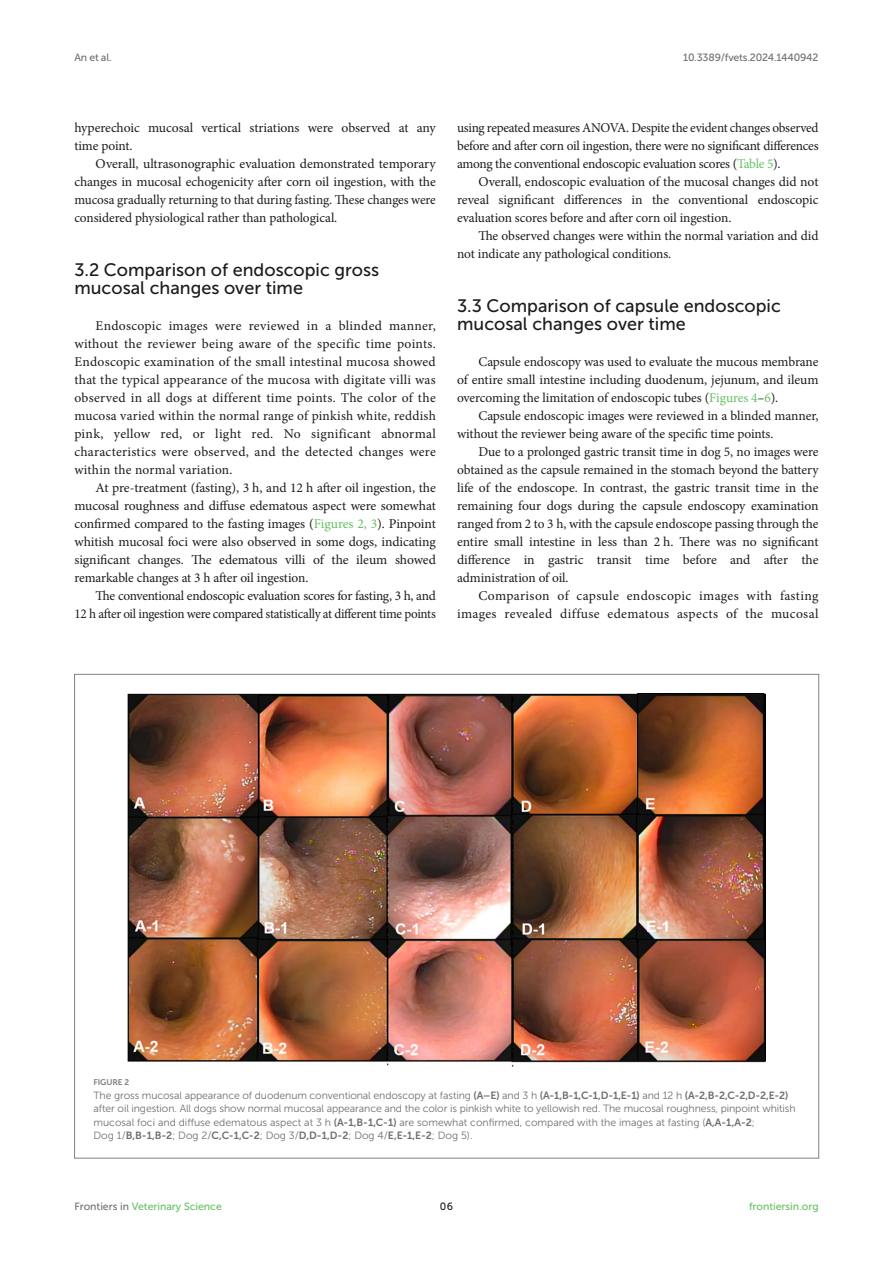
<style>
.page{position:relative;width:893px;height:1263px;background:#fff}
.page>*{position:absolute;margin:0;border:0;box-sizing:border-box;transform-origin:0 0}
.HEAD_2{font:18px/18px "Museo Sans 500";color:#1b1c1b}
.TEXT{font:13.5px/18px "Minion Pro";letter-spacing:-.005em;color:#1b1c1b;text-align:justify}
.TEXT-2{font:13.5px/18px "Minion Pro";letter-spacing:.025em;color:#1b1c1b;text-align:right}
.FIG_LEG{font:10.5px/13.5px "Museo Sans 300";letter-spacing:-.01em;color:#706f70}
.t1{font:10.5px "Museo Sans 500";color:#65c161}
.t2{font:10.5px "Museo Sans 500";letter-spacing:-.015em;color:#706f70}
.t3{font:10.5px "Museo Sans 500";color:#1b1c1b}
.FIG_HD{font:8.25px "Museo Sans 700";letter-spacing:-.01em;color:#7e7f7f}
.s1{color:#65c161}
.s2{font-family:"Museo Sans 700"}
.s3{color:#706f70}
</style>
<div class="page">
<img style="left:128px;top:693px;width:637px;height:373px">
<p class="t2" style="left:74px;top:51px;width:39px">An et al.</p>
<p class="t2" style="left:683px;top:51px;width:137px">10.3389/fvets.2024.1440942</p>
<p class="TEXT" style="left:74px;top:119px;width:363px">hyperechoic mucosal vertical striations were observed at any time point.</p>
<p class="TEXT" style="left:74px;top:155px;width:363px;text-indent:21px">Overall, ultrasonographic evaluation demonstrated temporary changes in mucosal echogenicity after corn oil ingestion, with the mucosa gradually returning to that during fasting. These changes were considered physiological rather than pathological.</p>
<p class="HEAD_2" style="left:74px;top:261px;width:306px">3.2 Comparison of endoscopic gross mucosal changes over time</p>
<p class="TEXT" style="left:74px;top:317px;width:363px;text-indent:21px">Endoscopic images were reviewed in a blinded manner, without the reviewer being aware of the specific time points.<br>Endoscopic examination of the small intestinal mucosa showed that the typical appearance of the mucosa with digitate villi was observed in all dogs at different time points. The color of the mucosa varied within the normal range of pinkish white, reddish pink, yellow red, or light red. No significant abnormal characteristics were observed, and the detected changes were within the normal variation.</p>
<p class="TEXT" style="left:74px;top:479px;width:363px;text-indent:21px">At pre-treatment (fasting), 3 h, and 12 h after oil ingestion, the mucosal roughness and diffuse edematous aspect were somewhat confirmed compared to the fasting images (<span class="s1">Figures 2, 3</span>). Pinpoint whitish mucosal foci were also observed in some dogs, indicating significant changes. The edematous villi of the ileum showed remarkable changes at 3 h after oil ingestion.</p>
<p class="TEXT" style="left:74px;top:587px;width:363px;text-align:right">The conventional endoscopic evaluation scores for fasting, 3 h, and<br>12 h after oil ingestion were compared statistically at different time points</p>
<p class="TEXT" style="left:457px;top:119px;width:363px">using repeated measures ANOVA. Despite the evident changes observed before and after corn oil ingestion, there were no significant differences among the conventional endoscopic evaluation scores (<span class="s1">Table 5</span>).</p>
<p class="TEXT" style="left:457px;top:173px;width:363px;text-indent:21px">Overall, endoscopic evaluation of the mucosal changes did not reveal significant differences in the conventional endoscopic evaluation scores before and after corn oil ingestion.</p>
<p class="TEXT" style="left:457px;top:227px;width:363px;text-indent:21px">The observed changes were within the normal variation and did not indicate any pathological conditions.</p>
<p class="HEAD_2" style="left:457px;top:297px;width:325px">3.3 Comparison of capsule endoscopic mucosal changes over time</p>
<p class="TEXT" style="left:457px;top:353px;width:363px;text-indent:21px">Capsule endoscopy was used to evaluate the mucous membrane of entire small intestine including duodenum, jejunum, and ileum overcoming the limitation of endoscopic tubes (<span class="s1">Figures 4</span>–<span class="s1">6</span>).</p>
<p class="TEXT" style="left:457px;top:407px;width:363px;text-indent:21px">Capsule endoscopic images were reviewed in a blinded manner, without the reviewer being aware of the specific time points.</p>
<p class="TEXT" style="left:457px;top:443px;width:363px;text-indent:21px">Due to a prolonged gastric transit time in dog 5, no images were obtained as the capsule remained in the stomach beyond the battery life of the endoscope. In contrast, the gastric transit time in the remaining four dogs during the capsule endoscopy examination ranged from 2 to 3 h, with the capsule endoscope passing through the entire small intestine in less than 2 h. There was no significant difference in gastric transit time before and after the administration of oil.</p>
<p class="TEXT-2" style="left:457px;top:587px;width:363px">Comparison of capsule endoscopic images with fasting images revealed diffuse edematous aspects of the mucosal</p>
<p class="FIG_HD" style="left:94px;top:1078px;width:37px">FIGURE 2</p>
<p class="FIG_LEG" style="left:94px;top:1088px;width:704px">The gross mucosal appearance of duodenum conventional endoscopy at fasting <span class="s2">(A–E)</span> and 3 h <span class="s2">(A-1,B-1,C-1,D-1,E-1)</span> and 12 h <span class="s2">(A-2,B-2,C-2,D-2,E-2) </span>after oil ingestion. All dogs show normal mucosal appearance and the color is pinkish white to yellowish red. The mucosal roughness, pinpoint whitish mucosal foci and diffuse edematous aspect at 3 h <span class="s2">(A-1,B-1,C-1)</span> are somewhat confirmed, compared with the images at fasting (<span class="s2">A,A-1,A-2</span>;<br>Dog 1/<span class="s2">B,B-1,B-2</span>; Dog 2/<span class="s2">C,C-1,C-2</span>; Dog 3/<span class="s2">D,D-1,D-2</span>; Dog 4/<span class="s2">E,E-1,E-2</span>; Dog 5).</p>
<p class="t1" style="left:74px;top:1200px;width:149px"><span class="s3">Frontiers in</span> Veterinary Science</p>
<p class="t3" style="left:440px;top:1200px;width:15px">06</p>
<p class="t1" style="left:749px;top:1200px;width:71px">frontiersin.org</p>
</div>
